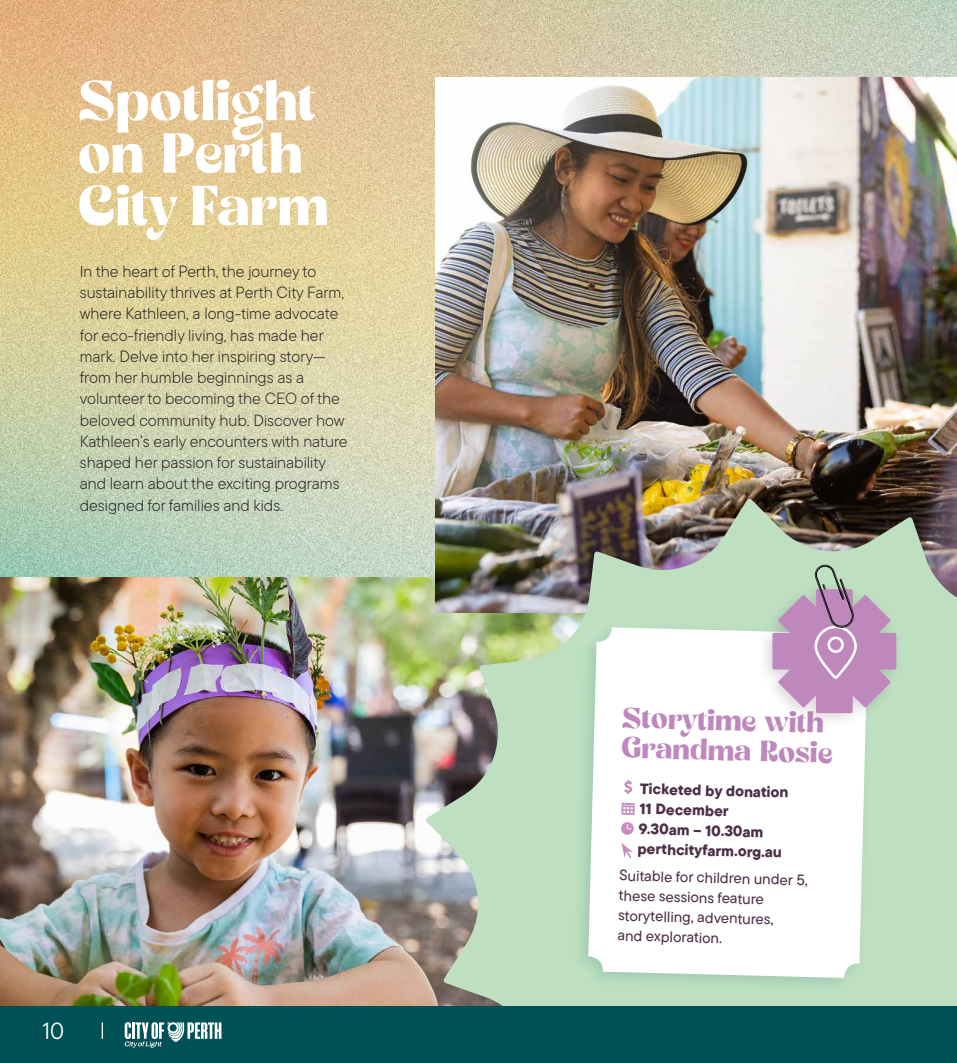
<style>
.page{position:relative;width:957px;height:1063px;background:#fff}
.page>*{position:absolute;margin:0;border:0;box-sizing:border-box;transform-origin:0 0}
.t1{font:56.25px/52.5px "Bropella";color:#fff}
.t2{font:29.25px/29.8px "Bropella";color:#bf88bc}
.t3{font:23.38px "TT Commons Pro";color:#fff}
.t4{font:300 16.25px/21.2px "TT Commons Pro";color:#231f20}
.t5{font:500 15px/19.9px "TT Commons Pro";color:#4d2f48}
.t6{font:800 15px/20px "TT Commons Pro";color:#4d2f48}
</style>
<div class="page">
<img style="left:0;top:0;width:957px;height:578px">
<img style="left:0;top:578px;width:426px;height:428px">
<img style="left:436px;top:78px;width:521px;height:420px">
<img style="left:426px;top:498px;width:531px;height:508px">
<div style="left:572px;top:621px;width:302px;height:373px;background:#005156;opacity:.15"></div>
<svg style="left:588px;top:627px;width:279px;height:351px"></svg>
<svg style="left:624px;top:780px;width:8px;height:14px"></svg>
<svg style="left:621px;top:803px;width:14px;height:12px"></svg>
<svg style="left:621px;top:822px;width:13px;height:13px"></svg>
<svg style="left:621px;top:843px;width:12px;height:15px"></svg>
<div style="left:758px;top:582px;width:146px;height:147px;background:#4d2f48;opacity:.2"></div>
<svg style="left:772px;top:563px;width:124px;height:150px;background:#bfa9be"></svg>
<div style="left:0;top:1006px;width:957px;height:57px;background:#005156"></div>
<svg style="left:125px;top:1022px;width:96px;height:26px"></svg>
<svg style="left:102px;top:1022px;width:1px;height:17px"></svg>
<h1 class="t1" style="left:78px;top:74px;width:252px">Spotlight on Perth<br>City Farm</h1>
<p class="t4" style="left:80px;top:261px;width:269px">In the heart of Perth, the journey to sustainability thrives at Perth City Farm, where Kathleen, a long-time advocate for eco-friendly living, has made her mark. Delve into her inspiring story— from her humble beginnings as a volunteer to becoming the CEO of the beloved community hub. Discover how Kathleen’s early encounters with nature shaped her passion for sustainability and learn about the exciting programs designed for families and kids.</p>
<h3 class="t3" style="left:43px;top:1014px;width:23px">10</h3>
<h2 class="t2" style="left:623px;top:702px;width:213px;rotate:2deg">Storytime with<br>Grandma Rosie</h2>
<p class="t6" style="left:638px;top:779px;width:152px;rotate:1deg">Ticketed by donation<br>11 December<br>9.30am – 10.30am perthcityfarm.org.au</p>
<p class="t5" style="left:619px;top:866px;width:191px;rotate:1deg">Suitable for children under 5, these sessions feature storytelling, adventures,<br>and exploration.</p>
</div>
